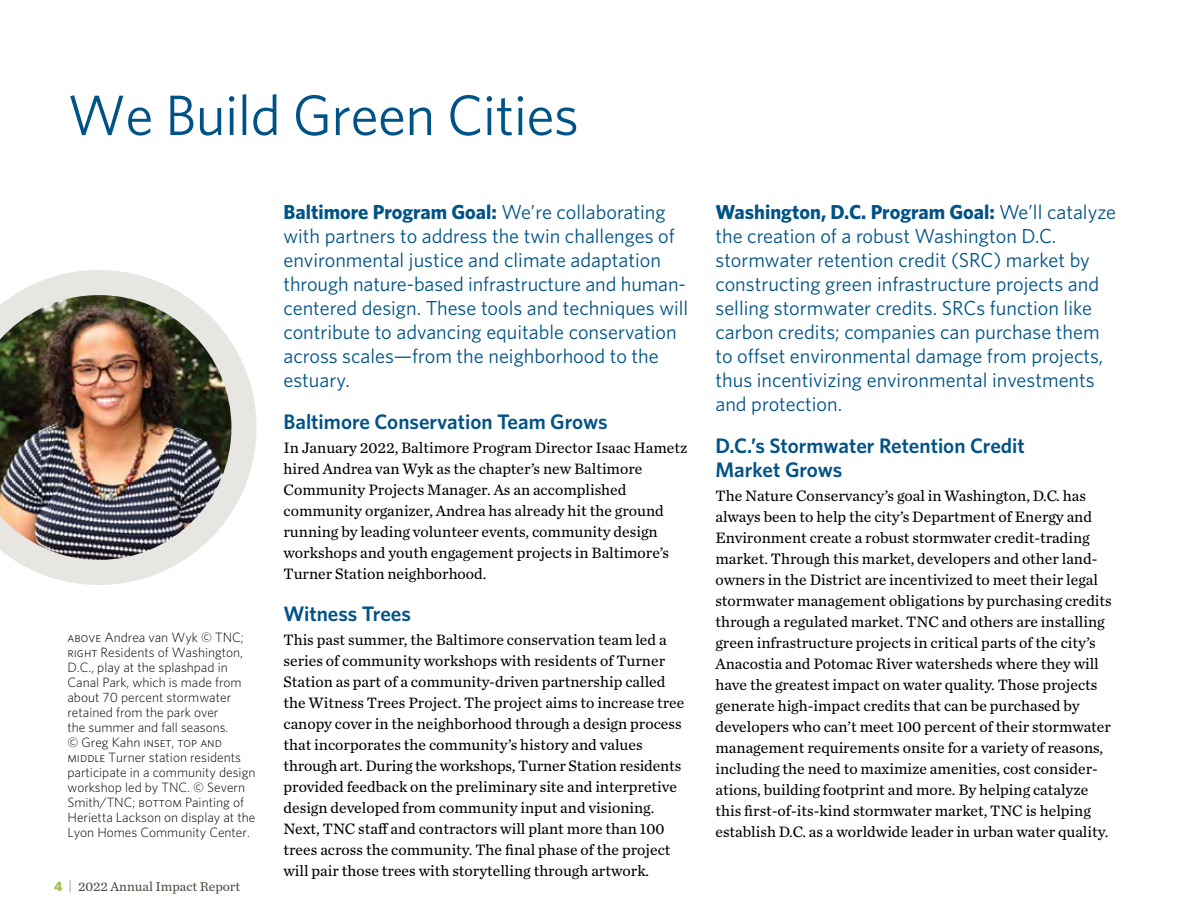
<style>
.page{position:relative;width:1188px;height:918px;background:#fff}
.page>*{position:absolute;margin:0;border:0;box-sizing:border-box;transform-origin:0 0}
.t1{font:57px "Whitney";letter-spacing:-.01em;color:#005387}
.t2{font:600 21px/24px "Whitney";color:#005387}
.t3{font:20.25px/24px "Whitney";color:#005387}
.t4{font:15.75px/21px "Chronicle Text G2";color:#000}
.t5{font:300 13.5px/15px "Whitney";color:#000}
.t6{font:13.5px "Chronicle Text G2";color:#4d4c42}
.s1{font-family:"Whitney";font-weight:900;color:#a0c04d}
.s2{font-family:"Whitney";color:#989482}
.s3{font-weight:700}
</style>
<div class="page">
<svg style="left:14px;top:270px;width:242px;height:315px"></svg>
<img style="left:0;top:295px;width:231px;height:265px">
<h1 class="t1" style="left:68px;top:77px;width:513px">We Build Green Cities</h1>
<p class="t5" style="left:68px;top:629px;width:190px">above Andrea van Wyk © TNC; right Residents of Washington,<br>D.C., play at the splashpad in<br>Canal Park, which is made from about 70 percent stormwater retained from the park over<br>the summer and fall seasons.<br>© Greg Kahn inset, top and middle Turner station residents participate in a community design workshop led by TNC. © Severn<br>Smith/TNC; bottom Painting of<br>Herietta Lackson on display at the<br>Lyon Homes Community Center.</p>
<p class="t6" style="left:54px;top:876px;width:188px"><span class="s1">4</span> <span class="s2">|</span> 2022 Annual Impact Report</p>
<p class="t3" style="left:284px;top:199px;width:406px"><span class="s3">Baltimore Program Goal:</span> We’re collaborating with partners to address the twin challenges of environmental justice and climate adaptation through nature-based infrastructure and human&shy;centered design. These tools and techniques will contribute to advancing equitable conservation across scales—from the neighborhood to the estuary.</p>
<h2 class="t2" style="left:284px;top:409px;width:326px">Baltimore Conservation Team Grows</h2>
<p class="t4" style="left:284px;top:436px;width:405px">In January 2022, Baltimore Program Director Isaac Hametz hired Andrea van Wyk as the chapter’s new Baltimore Community Projects Manager. As an accomplished community organizer, Andrea has already hit the ground running by leading volunteer events, community design workshops and youth engagement projects in Baltimore’s Turner Station neighborhood.</p>
<h2 class="t2" style="left:284px;top:601px;width:129px">Witness Trees</h2>
<p class="t4" style="left:284px;top:628px;width:403px">This past summer, the Baltimore conservation team led a series of community workshops with residents of Turner Station as part of a community-driven partnership called the Witness Trees Project. The project aims to increase tree canopy cover in the neighborhood through a design process that incorporates the community’s history and values through art. During the workshops, Turner Station residents provided feedback on the preliminary site and interpretive design developed from community input and visioning.<br>Next, TNC staff and contractors will plant more than 100 trees across the community. The final phase of the project will pair those trees with storytelling through artwork.</p>
<p class="t3" style="left:716px;top:199px;width:402px"><span class="s3">Washington, D.C. Program Goal:</span> We’ll catalyze the creation of a robust Washington D.C. stormwater retention credit (SRC) market by constructing green infrastructure projects and selling stormwater credits. SRCs function like carbon credits; companies can purchase them to offset environmental damage from projects, thus incentivizing environmental investments and protection.</p>
<h2 class="t2" style="left:716px;top:433px;width:311px">D.C.’s Stormwater Retention Credit<br>Market Grows</h2>
<p class="t4" style="left:716px;top:484px;width:398px">The Nature Conservancy’s goal in Washington, D.C. has always been to help the city’s Department of Energy and Environment create a robust stormwater credit-trading market. Through this market, developers and other land&shy;owners in the District are incentivized to meet their legal stormwater management obligations by purchasing credits through a regulated market. TNC and others are installing green infrastructure projects in critical parts of the city’s Anacostia and Potomac River watersheds where they will have the greatest impact on water quality. Those projects generate high-impact credits that can be purchased by developers who can’t meet 100 percent of their stormwater management requirements onsite for a variety of reasons, including the need to maximize amenities, cost consider&shy;ations, building footprint and more. By helping catalyze this first-of-its-kind stormwater market, TNC is helping establish D.C. as a worldwide leader in urban water quality.</p>
</div>
